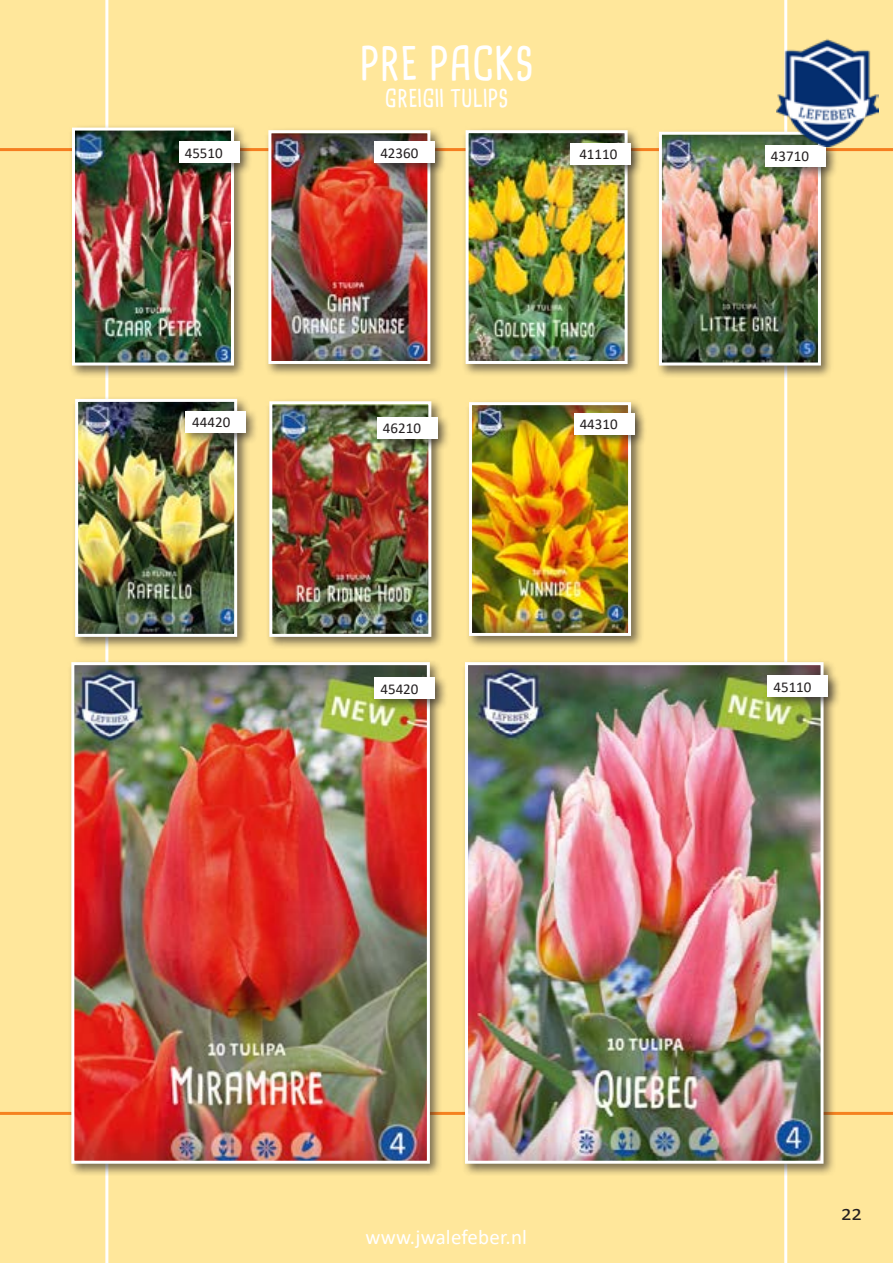
<style>
.page{position:relative;width:893px;height:1263px;background:#ffe79b}
.page>*{position:absolute;margin:0;border:0;box-sizing:border-box;transform-origin:0 0}
.t1{font:700 45px "Cardenio Modern";color:#fff}
.t2{font:700 24px "Cardenio Modern";color:#fff}
.t3{font:21px "Calibri";letter-spacing:.01em;color:#fff}
.t4{font:21px "Calibri";color:#231f20}
.t5{font:15px "Calibri";color:#231f20}
</style>
<div class="page">
<hr style="left:105px;top:0;width:3px;height:1263px;background:#fff">
<hr style="left:784px;top:0;width:3px;height:1263px;background:#fff">
<hr style="left:0;top:148px;width:893px;height:3px;background:#f57e20">
<hr style="left:0;top:1112px;width:893px;height:3px;background:#f58220">
<div style="left:461px;top:658px;width:375px;height:518px;background:#231f20;opacity:.6"></div>
<img style="left:469px;top:666px;width:350px;height:494px">
<div style="left:465px;top:662px;width:358px;height:502px;border:3px solid #fff"></div>
<div style="left:67px;top:658px;width:375px;height:518px;background:#231f20;opacity:.6"></div>
<img style="left:75px;top:666px;width:351px;height:494px">
<div style="left:71px;top:662px;width:359px;height:502px;border:3px solid #fff"></div>
<div style="left:655px;top:128px;width:178px;height:250px;background:#231f20;opacity:.6"></div>
<img style="left:663px;top:136px;width:154px;height:225px">
<div style="left:659px;top:132px;width:162px;height:233px;border:3px solid #fff"></div>
<div style="left:264px;top:126px;width:179px;height:250px;background:#231f20;opacity:.6"></div>
<img style="left:272px;top:134px;width:154px;height:226px">
<div style="left:268px;top:130px;width:162px;height:234px;border:3px solid #fff"></div>
<div style="left:462px;top:126px;width:178px;height:250px;background:#231f20;opacity:.6"></div>
<img style="left:470px;top:134px;width:154px;height:226px">
<div style="left:466px;top:130px;width:162px;height:234px;border:3px solid #fff"></div>
<div style="left:465px;top:398px;width:178px;height:250px;background:#231f20;opacity:.6"></div>
<img style="left:473px;top:406px;width:154px;height:226px">
<div style="left:469px;top:402px;width:162px;height:234px;border:3px solid #fff"></div>
<div style="left:68px;top:124px;width:178px;height:254px;background:#231f20;opacity:.6"></div>
<img style="left:76px;top:132px;width:154px;height:229px">
<div style="left:72px;top:128px;width:162px;height:237px;border:3px solid #fff"></div>
<div style="left:265px;top:397px;width:179px;height:252px;background:#231f20;opacity:.6"></div>
<img style="left:273px;top:405px;width:154px;height:228px">
<div style="left:269px;top:401px;width:162px;height:236px;border:3px solid #fff"></div>
<div style="left:370px;top:674px;width:78px;height:37px;background:#231f20;opacity:.6"></div>
<div style="left:374px;top:678px;width:61px;height:21px;background:#fff"></div>
<div style="left:761px;top:141px;width:77px;height:38px;background:#231f20;opacity:.6"></div>
<div style="left:765px;top:145px;width:61px;height:21px;background:#fff"></div>
<div style="left:370px;top:138px;width:78px;height:38px;background:#231f20;opacity:.6"></div>
<div style="left:374px;top:142px;width:61px;height:21px;background:#fff"></div>
<div style="left:175px;top:138px;width:77px;height:38px;background:#231f20;opacity:.6"></div>
<div style="left:179px;top:142px;width:61px;height:21px;background:#fff"></div>
<div style="left:763px;top:672px;width:78px;height:37px;background:#231f20;opacity:.6"></div>
<div style="left:767px;top:676px;width:61px;height:21px;background:#fff"></div>
<div style="left:566px;top:139px;width:77px;height:38px;background:#231f20;opacity:.6"></div>
<div style="left:570px;top:143px;width:61px;height:21px;background:#fff"></div>
<div style="left:570px;top:409px;width:77px;height:38px;background:#231f20;opacity:.6"></div>
<div style="left:574px;top:413px;width:60px;height:22px;background:#fff"></div>
<div style="left:373px;top:413px;width:77px;height:38px;background:#231f20;opacity:.6"></div>
<div style="left:377px;top:417px;width:61px;height:21px;background:#fff"></div>
<img style="left:777px;top:37px;width:102px;height:110px">
<div style="left:71px;top:395px;width:178px;height:254px;background:#231f20;opacity:.6"></div>
<img style="left:79px;top:403px;width:154px;height:230px">
<div style="left:75px;top:399px;width:162px;height:238px;border:3px solid #fff"></div>
<div style="left:181px;top:407px;width:77px;height:38px;background:#231f20;opacity:.6"></div>
<div style="left:185px;top:411px;width:61px;height:21px;background:#fff"></div>
<h1 class="t1" style="left:360px;top:33px;width:175px">PRE PACKS</h1>
<h2 class="t2" style="left:385px;top:82px;width:125px">GREIGII TULIPS</h2>
<p class="t5" style="left:185px;top:142px;width:40px">45510</p>
<p class="t5" style="left:380px;top:142px;width:40px">42360</p>
<p class="t5" style="left:771px;top:145px;width:40px">43710</p>
<p class="t5" style="left:579px;top:144px;width:40px">41110</p>
<p class="t5" style="left:192px;top:412px;width:40px">44420</p>
<p class="t5" style="left:383px;top:417px;width:40px">46210</p>
<p class="t5" style="left:580px;top:414px;width:40px">44310</p>
<p class="t5" style="left:380px;top:678px;width:40px">45420</p>
<p class="t5" style="left:773px;top:676px;width:40px">45110</p>
<h3 class="t3" style="left:365px;top:1222px;width:163px">www.jwalefeber.nl</h3>
<h3 class="t4" style="left:841px;top:1198px;width:23px">22</h3>
</div>
